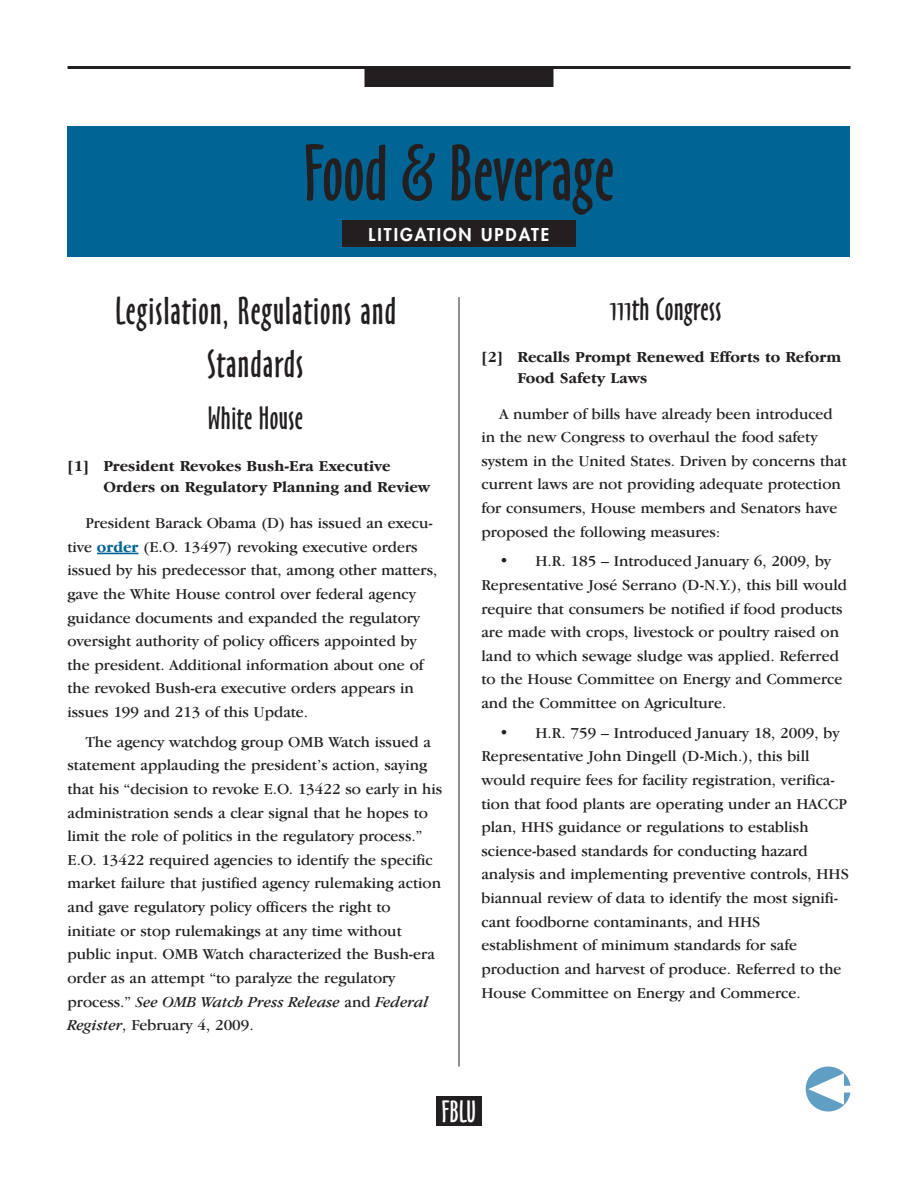
<style>
.page{position:relative;width:918px;height:1188px;background:#fff}
.page>*{position:absolute;margin:0;border:0;box-sizing:border-box;transform-origin:0 0}
.t1{font:73.5px "Oz Handicraft BT";color:#231f20}
.t2{font:36px/52.5px "Oz Handicraft BT";letter-spacing:.03em;color:#231f20;text-align:center}
.t3{font:30px "Oz Handicraft BT";letter-spacing:.015em;color:#231f20}
.t4{font:28.5px "Oz Handicraft BT";color:#fff}
.t5{font:800 17.25px "Futura Std";letter-spacing:.115em;color:#fff}
.t6{font:15.75px/23.7px "Garamond IT Cby BT";color:#231f20}
.t7{font:700 15.75px/21px "Garamond IT Cby BT";color:#231f20}
.s1{font-weight:700;color:#006494}
.s2{font-style:italic}
</style>
<div class="page">
<hr style="left:68px;top:66px;width:782px;height:3px;background:#231f20">
<div style="left:364px;top:69px;width:190px;height:18px;background:#231f20"></div>
<hr style="left:459px;top:297px;width:1px;height:770px;background:#231f20">
<div style="left:436px;top:1096px;width:46px;height:30px;background:#231f20"></div>
<svg style="left:806px;top:1066px;width:44px;height:46px"></svg>
<div style="left:68px;top:126px;width:782px;height:131px;background:#006494"></div>
<div style="left:342px;top:220px;width:234px;height:27px;background:#231f20"></div>
<hr style="left:97px;top:553px;width:42px;height:1px;background:#006494">
<h1 class="t1" style="left:304px;top:132px;width:312px">Food &amp; Beverage</h1>
<p class="t5" style="left:369px;top:226px;width:182px">LITIGATION UPDATE</p>
<h2 class="t2" style="left:115px;top:286px;width:282px">Legislation, Regulations and<br>Standards</h2>
<h3 class="t3" style="left:208px;top:402px;width:97px">White House</h3>
<p class="t7" style="left:103px;top:456px;width:328px;text-indent:-36px">[1] President Revokes Bush-Era Executive<br>Orders on Regulatory Planning and Review</p>
<p class="t6" style="left:67px;top:511px;width:372px;text-indent:18px">President Barack Obama (D) has issued an execu&shy;tive <span class="s1">order</span> (E.O. 13497) revoking executive orders issued by his predecessor that, among other matters, gave the White House control over federal agency guidance documents and expanded the regulatory oversight authority of policy officers appointed by the president. Additional information about one of the revoked Bush-era executive orders appears in issues 199 and 213 of this Update.</p>
<p class="t6" style="left:67px;top:730px;width:376px;text-indent:18px">The agency watchdog group OMB Watch issued a statement applauding the president’s action, saying that his “decision to revoke E.O. 13422 so early in his administration sends a clear signal that he hopes to limit the role of politics in the regulatory process.” E.O. 13422 required agencies to identify the specific market failure that justified agency rulemaking action and gave regulatory policy officers the right to initiate or stop rulemakings at any time without public input. OMB Watch characterized the Bush-era order as an attempt “to paralyze the regulatory process.” <span class="s2">See OMB Watch Press Release</span> and <span class="s2">Federal Register</span>, February 4, 2009.</p>
<h3 class="t3" style="left:610px;top:292px;width:113px">111th Congress</h3>
<p class="t7" style="left:517px;top:346px;width:325px;text-indent:-36px">[2] Recalls Prompt Renewed Efforts to Reform<br>Food Safety Laws</p>
<p class="t6" style="left:481px;top:401px;width:367px;text-indent:18px">A number of bills have already been introduced in the new Congress to overhaul the food safety system in the United States. Driven by concerns that current laws are not providing adequate protection for consumers, House members and Senators have proposed the following measures:</p>
<p class="t6" style="left:481px;top:549px;width:367px;text-indent:18px">• H.R. 185 – Introduced January 6, 2009, by Representative José Serrano (D-N.Y.), this bill would require that consumers be notified if food products are made with crops, livestock or poultry raised on land to which sewage sludge was applied. Referred to the House Committee on Energy and Commerce and the Committee on Agriculture.</p>
<p class="t6" style="left:481px;top:720px;width:369px;text-indent:18px">• H.R. 759 – Introduced January 18, 2009, by Representative John Dingell (D-Mich.), this bill would require fees for facility registration, verifica&shy;tion that food plants are operating under an HACCP plan, HHS guidance or regulations to establish science-based standards for conducting hazard analysis and implementing preventive controls, HHS biannual review of data to identify the most signifi&shy;cant foodborne contaminants, and HHS establishment of minimum standards for safe production and harvest of produce. Referred to the House Committee on Energy and Commerce.</p>
<h3 class="t4" style="left:442px;top:1095px;width:36px">FBLU</h3>
</div>
